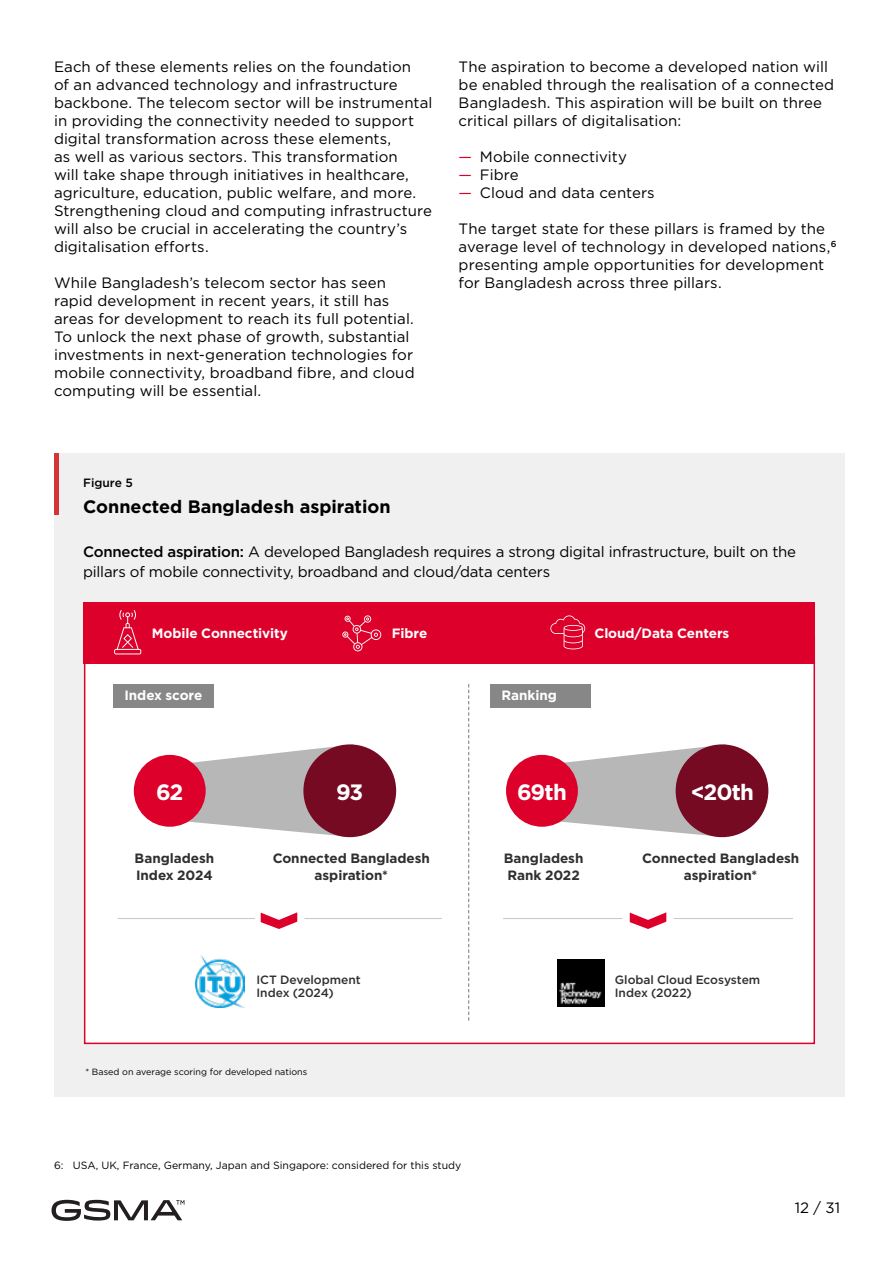
<style>
.page{position:relative;width:893px;height:1263px;background:#fff}
.page>*{position:absolute;margin:0;border:0;box-sizing:border-box;transform-origin:0 0}
.Small_white_header_H3{font:700 22.2px "Gotham";letter-spacing:-.04em;color:#fff}
.t1{font:700 18px "Gotham";color:#000}
.Body_copy{font:15px/18px "Gotham";letter-spacing:.005em;color:#000}
.Body_copy-2{font:15px/19.5px "Gotham";letter-spacing:-.015em;color:#000}
.t2{font:700 13.5px/16.5px "Gotham";letter-spacing:-.005em;color:#302f30}
.t3{font:700 13.5px "Gotham";letter-spacing:-.005em;color:#fff}
.t4{font:500 12px/13.5px "Gotham";color:#302f30}
.t5{font:500 12px "Gotham";color:#000}
.t6{font:10.5px "Gotham";color:#000}
.Footnotes___First{font:9px "Gotham";color:#000}
.s1{color:#dc002b}
.s2{font-weight:500}
</style>
<div class="page">
<svg style="left:52px;top:1200px;width:132px;height:21px"></svg>
<div style="left:54px;top:453px;width:791px;height:644px;background:#f0f0f0"></div>
<div style="left:84px;top:637px;width:731px;height:407px;background:#fff;border:2px solid #dc002b"></div>
<div style="left:54px;top:453px;width:5px;height:62px;background:#d23637"></div>
<svg style="left:167px;top:746px;width:176px;height:91px"></svg>
<div style="left:134px;top:755px;width:72px;height:72px;background:#dc002b;border-radius:50%"></div>
<div style="left:303px;top:744px;width:93px;height:93px;background:#750a22;border-radius:50%"></div>
<svg style="left:539px;top:746px;width:176px;height:91px"></svg>
<div style="left:506px;top:755px;width:72px;height:72px;background:#dc002b;border-radius:50%"></div>
<div style="left:676px;top:744px;width:92px;height:93px;background:#750a22;border-radius:50%"></div>
<img style="left:195px;top:955px;width:49px;height:53px">
<img style="left:558px;top:960px;width:46px;height:46px">
<div style="left:84px;top:602px;width:731px;height:61px;background:#dc002b"></div>
<svg style="left:550px;top:615px;width:35px;height:34px"></svg>
<svg style="left:342px;top:615px;width:39px;height:36px"></svg>
<svg style="left:114px;top:610px;width:27px;height:44px"></svg>
<svg style="left:468px;top:684px;width:1px;height:336px"></svg>
<div style="left:113px;top:684px;width:101px;height:23px;background:#878787"></div>
<div style="left:490px;top:684px;width:101px;height:23px;background:#878787"></div>
<hr style="left:503px;top:918px;width:119px;height:1px;background:#c3c8c8">
<hr style="left:673px;top:918px;width:120px;height:1px;background:#c3c8c8">
<svg style="left:630px;top:912px;width:36px;height:17px"></svg>
<hr style="left:304px;top:918px;width:138px;height:1px;background:#c3c8c8">
<svg style="left:261px;top:912px;width:36px;height:17px"></svg>
<hr style="left:118px;top:918px;width:137px;height:1px;background:#c3c8c8">
<p class="Body_copy" style="left:54px;top:57px;width:380px">Each of these elements relies on the foundation<br>of an advanced technology and infrastructure backbone. The telecom sector will be instrumental in providing the connectivity needed to support digital transformation across these elements,<br>as well as various sectors. This transformation<br>will take shape through initiatives in healthcare, agriculture, education, public welfare, and more.<br>Strengthening cloud and computing infrastructure will also be crucial in accelerating the country’s digitalisation efforts.</p>
<p class="Body_copy" style="left:54px;top:273px;width:362px">While Bangladesh’s telecom sector has seen rapid development in recent years, it still has areas for development to reach its full potential.<br>To unlock the next phase of growth, substantial investments in next-generation technologies for mobile connectivity, broadband fibre, and cloud computing will be essential.</p>
<p class="Body_copy" style="left:459px;top:57px;width:377px">The aspiration to become a developed nation will be enabled through the realisation of a connected Bangladesh. This aspiration will be built on three critical pillars of digitalisation:</p>
<p class="Body_copy" style="left:459px;top:147px;width:170px"><span class="s1">—</span> Mobile connectivity</p>
<p class="Body_copy" style="left:459px;top:165px;width:62px"><span class="s1">—</span> Fibre</p>
<p class="Body_copy" style="left:459px;top:183px;width:198px"><span class="s1">—</span> Cloud and data centers</p>
<p class="Body_copy" style="left:459px;top:219px;width:380px">The target state for these pillars is framed by the average level of technology in developed nations,<sup>6 </sup>presenting ample opportunities for development for Bangladesh across three pillars.</p>
<p class="t5" style="left:83px;top:475px;width:51px">Figure 5</p>
<p class="t1" style="left:83px;top:494px;width:309px">Connected Bangladesh aspiration</p>
<p class="Body_copy-2" style="left:83px;top:542px;width:714px"><span class="s2">Connected aspiration:</span> A developed Bangladesh requires a strong digital infrastructure, built on the pillars of mobile connectivity, broadband and cloud/data centers</p>
<h1 class="t3" style="left:152px;top:625px;width:137px">Mobile Connectivity</h1>
<h1 class="t3" style="left:392px;top:625px;width:37px">Fibre</h1>
<h1 class="t3" style="left:595px;top:625px;width:136px">Cloud/Data Centers</h1>
<h1 class="t3" style="left:124px;top:686px;width:80px">Index score</h1>
<h1 class="t3" style="left:502px;top:686px;width:57px">Ranking</h1>
<h3 class="Small_white_header_H3" style="left:156px;top:777px;width:29px">62</h3>
<h3 class="Small_white_header_H3" style="left:336px;top:777px;width:29px">93</h3>
<h3 class="Small_white_header_H3" style="left:517px;top:777px;width:51px">69th</h3>
<h3 class="Small_white_header_H3" style="left:691px;top:777px;width:65px">&lt;20th</h3>
<h1 class="t2" style="left:135px;top:850px;width:81px">Bangladesh<br>Index 2024</h1>
<h1 class="t2" style="left:504px;top:850px;width:81px">Bangladesh<br>Rank 2022</h1>
<h1 class="t2" style="left:273px;top:850px;width:159px;text-align:center">Connected Bangladesh aspiration*</h1>
<h1 class="t2" style="left:642px;top:850px;width:159px;text-align:center">Connected Bangladesh aspiration*</h1>
<h1 class="t4" style="left:256px;top:972px;width:106px">ICT Development<br>Index (2024)</h1>
<p class="Footnotes___First" style="left:85px;top:1066px;width:223px">* Based on average scoring for developed nations</p>
<p class="t6" style="left:54px;top:1158px;width:409px">6: USA, UK, France, Germany, Japan and Singapore: considered for this study</p>
<h1 class="t4" style="left:615px;top:972px;width:147px">Global Cloud Ecosystem<br>Index (2022)</h1>
<p class="Body_copy" style="left:795px;top:1198px;width:47px">12 / 31</p>
</div>
